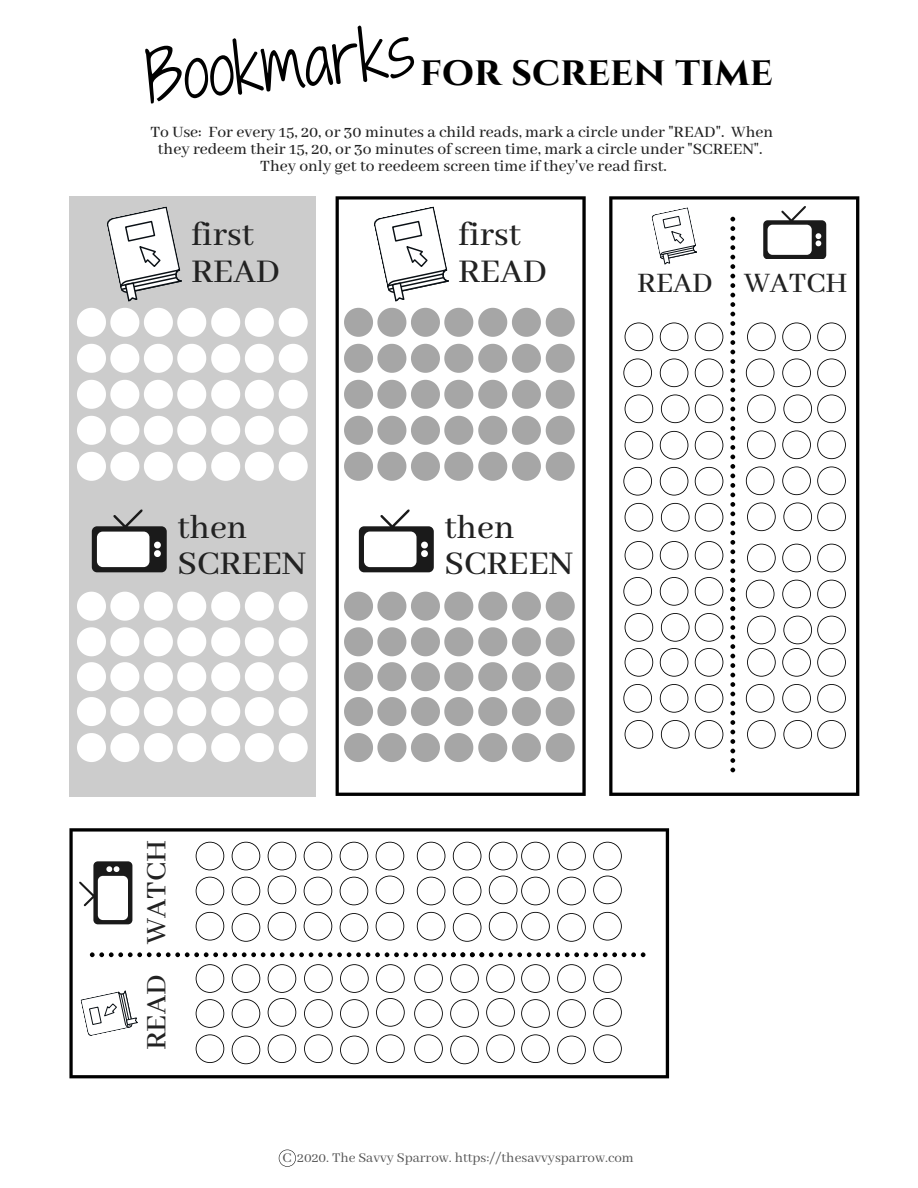
<style>
.page{position:relative;width:918px;height:1188px;background:#fff}
.page>*{position:absolute;margin:0;border:0;box-sizing:border-box;transform-origin:0 0}
.t1{font:67.05px "Shadows Into Light Two";color:#000}
.t2{font:700 40.95px "Cinzel";color:#000}
.t3{font:500 37.05px/36.6px "Abhaya Libre";color:#222}
.t4{font:500 31.5px "Abhaya Libre";color:#222}
.t5{font:500 17.55px/17.4px "Abhaya Libre";color:#222;text-align:center}
.t6{font:15px "Abhaya Libre";color:#545454}
</style>
<div class="page">
<div style="left:69px;top:196px;width:247px;height:601px;background:#ccc"></div>
<svg style="left:336px;top:196px;width:250px;height:600px"></svg>
<svg style="left:77px;top:344px;width:231px;height:29px"></svg>
<svg style="left:77px;top:380px;width:231px;height:29px"></svg>
<svg style="left:77px;top:416px;width:231px;height:29px"></svg>
<svg style="left:77px;top:452px;width:231px;height:29px"></svg>
<svg style="left:77px;top:592px;width:231px;height:29px"></svg>
<svg style="left:77px;top:627px;width:231px;height:29px"></svg>
<svg style="left:77px;top:662px;width:231px;height:29px"></svg>
<svg style="left:77px;top:697px;width:231px;height:29px"></svg>
<svg style="left:77px;top:733px;width:231px;height:29px"></svg>
<svg style="left:77px;top:206px;width:231px;height:131px"></svg>
<svg style="left:92px;top:509px;width:75px;height:63px"></svg>
<svg style="left:609px;top:196px;width:250px;height:600px"></svg>
<svg style="left:344px;top:344px;width:231px;height:29px"></svg>
<svg style="left:344px;top:380px;width:231px;height:29px"></svg>
<svg style="left:344px;top:416px;width:231px;height:29px"></svg>
<svg style="left:344px;top:452px;width:231px;height:29px"></svg>
<svg style="left:344px;top:592px;width:231px;height:29px"></svg>
<svg style="left:344px;top:627px;width:231px;height:29px"></svg>
<svg style="left:344px;top:662px;width:231px;height:29px"></svg>
<svg style="left:344px;top:697px;width:231px;height:29px"></svg>
<svg style="left:344px;top:733px;width:231px;height:29px"></svg>
<svg style="left:344px;top:206px;width:231px;height:131px"></svg>
<svg style="left:359px;top:509px;width:75px;height:63px"></svg>
<svg style="left:651px;top:207px;width:47px;height:59px"></svg>
<svg style="left:763px;top:206px;width:63px;height:53px"></svg>
<svg style="left:730px;top:217px;width:5px;height:194px"></svg>
<svg style="left:730px;top:417px;width:5px;height:355px"></svg>
<svg style="left:279px;top:1150px;width:17px;height:17px"></svg>
<svg style="left:660px;top:322px;width:28px;height:29px"></svg>
<svg style="left:695px;top:322px;width:28px;height:29px"></svg>
<svg style="left:625px;top:322px;width:28px;height:29px"></svg>
<svg style="left:660px;top:358px;width:28px;height:29px"></svg>
<svg style="left:695px;top:358px;width:28px;height:29px"></svg>
<svg style="left:623px;top:358px;width:29px;height:29px"></svg>
<svg style="left:661px;top:394px;width:62px;height:29px"></svg>
<svg style="left:625px;top:394px;width:28px;height:29px"></svg>
<svg style="left:660px;top:431px;width:28px;height:29px"></svg>
<svg style="left:695px;top:431px;width:28px;height:29px"></svg>
<svg style="left:625px;top:431px;width:28px;height:29px"></svg>
<svg style="left:660px;top:467px;width:28px;height:29px"></svg>
<svg style="left:695px;top:467px;width:28px;height:29px"></svg>
<svg style="left:623px;top:467px;width:29px;height:29px"></svg>
<svg style="left:661px;top:503px;width:62px;height:29px"></svg>
<svg style="left:625px;top:503px;width:28px;height:29px"></svg>
<svg style="left:660px;top:541px;width:28px;height:29px"></svg>
<svg style="left:695px;top:541px;width:28px;height:29px"></svg>
<svg style="left:625px;top:541px;width:28px;height:29px"></svg>
<svg style="left:660px;top:577px;width:28px;height:29px"></svg>
<svg style="left:695px;top:577px;width:28px;height:29px"></svg>
<svg style="left:623px;top:577px;width:29px;height:29px"></svg>
<svg style="left:661px;top:613px;width:62px;height:29px"></svg>
<svg style="left:625px;top:613px;width:28px;height:29px"></svg>
<svg style="left:660px;top:648px;width:28px;height:29px"></svg>
<svg style="left:695px;top:648px;width:28px;height:29px"></svg>
<svg style="left:625px;top:648px;width:28px;height:29px"></svg>
<svg style="left:660px;top:684px;width:28px;height:29px"></svg>
<svg style="left:695px;top:684px;width:28px;height:29px"></svg>
<svg style="left:623px;top:684px;width:29px;height:29px"></svg>
<svg style="left:661px;top:720px;width:62px;height:29px"></svg>
<svg style="left:625px;top:720px;width:28px;height:29px"></svg>
<svg style="left:782px;top:322px;width:29px;height:29px"></svg>
<svg style="left:817px;top:322px;width:29px;height:29px"></svg>
<svg style="left:747px;top:322px;width:29px;height:29px"></svg>
<svg style="left:782px;top:358px;width:29px;height:29px"></svg>
<svg style="left:817px;top:358px;width:29px;height:29px"></svg>
<svg style="left:746px;top:358px;width:29px;height:29px"></svg>
<svg style="left:783px;top:394px;width:63px;height:29px"></svg>
<svg style="left:747px;top:394px;width:29px;height:29px"></svg>
<svg style="left:782px;top:430px;width:29px;height:29px"></svg>
<svg style="left:817px;top:430px;width:29px;height:29px"></svg>
<svg style="left:747px;top:430px;width:29px;height:29px"></svg>
<svg style="left:782px;top:466px;width:29px;height:29px"></svg>
<svg style="left:817px;top:466px;width:29px;height:29px"></svg>
<svg style="left:746px;top:466px;width:29px;height:29px"></svg>
<svg style="left:783px;top:502px;width:63px;height:29px"></svg>
<svg style="left:747px;top:502px;width:29px;height:29px"></svg>
<svg style="left:782px;top:544px;width:29px;height:28px"></svg>
<svg style="left:817px;top:544px;width:29px;height:28px"></svg>
<svg style="left:747px;top:544px;width:29px;height:28px"></svg>
<svg style="left:782px;top:580px;width:29px;height:28px"></svg>
<svg style="left:817px;top:580px;width:29px;height:28px"></svg>
<svg style="left:746px;top:580px;width:29px;height:28px"></svg>
<svg style="left:782px;top:616px;width:64px;height:61px"></svg>
<svg style="left:747px;top:616px;width:29px;height:61px"></svg>
<svg style="left:782px;top:684px;width:29px;height:29px"></svg>
<svg style="left:817px;top:684px;width:29px;height:29px"></svg>
<svg style="left:746px;top:684px;width:29px;height:29px"></svg>
<svg style="left:783px;top:720px;width:63px;height:29px"></svg>
<svg style="left:747px;top:720px;width:29px;height:29px"></svg>
<svg style="left:69px;top:828px;width:600px;height:250px"></svg>
<svg style="left:80px;top:990px;width:59px;height:47px"></svg>
<svg style="left:79px;top:861px;width:53px;height:63px"></svg>
<svg style="left:90px;top:952px;width:556px;height:5px"></svg>
<svg style="left:196px;top:999px;width:28px;height:29px"></svg>
<svg style="left:196px;top:964px;width:28px;height:29px"></svg>
<svg style="left:196px;top:1034px;width:28px;height:29px"></svg>
<svg style="left:232px;top:999px;width:28px;height:29px"></svg>
<svg style="left:232px;top:964px;width:28px;height:29px"></svg>
<svg style="left:232px;top:1036px;width:28px;height:28px"></svg>
<svg style="left:268px;top:964px;width:28px;height:63px"></svg>
<svg style="left:268px;top:1034px;width:28px;height:29px"></svg>
<svg style="left:304px;top:999px;width:29px;height:29px"></svg>
<svg style="left:304px;top:964px;width:29px;height:29px"></svg>
<svg style="left:304px;top:1034px;width:29px;height:29px"></svg>
<svg style="left:340px;top:999px;width:29px;height:29px"></svg>
<svg style="left:340px;top:964px;width:29px;height:29px"></svg>
<svg style="left:340px;top:1036px;width:29px;height:28px"></svg>
<svg style="left:376px;top:964px;width:29px;height:63px"></svg>
<svg style="left:376px;top:1034px;width:29px;height:29px"></svg>
<svg style="left:414px;top:999px;width:29px;height:29px"></svg>
<svg style="left:414px;top:964px;width:29px;height:29px"></svg>
<svg style="left:414px;top:1034px;width:29px;height:29px"></svg>
<svg style="left:450px;top:999px;width:29px;height:29px"></svg>
<svg style="left:450px;top:964px;width:29px;height:29px"></svg>
<svg style="left:450px;top:1036px;width:29px;height:28px"></svg>
<svg style="left:486px;top:964px;width:29px;height:63px"></svg>
<svg style="left:486px;top:1034px;width:29px;height:29px"></svg>
<svg style="left:521px;top:999px;width:29px;height:29px"></svg>
<svg style="left:521px;top:964px;width:29px;height:29px"></svg>
<svg style="left:521px;top:1034px;width:29px;height:29px"></svg>
<svg style="left:557px;top:999px;width:29px;height:29px"></svg>
<svg style="left:557px;top:964px;width:29px;height:29px"></svg>
<svg style="left:557px;top:1036px;width:29px;height:28px"></svg>
<svg style="left:593px;top:964px;width:29px;height:63px"></svg>
<svg style="left:593px;top:1034px;width:29px;height:29px"></svg>
<svg style="left:196px;top:877px;width:28px;height:28px"></svg>
<svg style="left:196px;top:842px;width:28px;height:28px"></svg>
<svg style="left:196px;top:912px;width:28px;height:29px"></svg>
<svg style="left:232px;top:877px;width:28px;height:28px"></svg>
<svg style="left:232px;top:842px;width:28px;height:28px"></svg>
<svg style="left:232px;top:913px;width:28px;height:29px"></svg>
<svg style="left:268px;top:876px;width:28px;height:28px"></svg>
<svg style="left:268px;top:842px;width:28px;height:28px"></svg>
<svg style="left:268px;top:912px;width:28px;height:29px"></svg>
<svg style="left:304px;top:877px;width:28px;height:28px"></svg>
<svg style="left:304px;top:842px;width:28px;height:28px"></svg>
<svg style="left:304px;top:912px;width:28px;height:29px"></svg>
<svg style="left:340px;top:877px;width:28px;height:28px"></svg>
<svg style="left:340px;top:842px;width:28px;height:28px"></svg>
<svg style="left:340px;top:913px;width:28px;height:29px"></svg>
<svg style="left:376px;top:876px;width:28px;height:28px"></svg>
<svg style="left:376px;top:842px;width:28px;height:28px"></svg>
<svg style="left:376px;top:912px;width:28px;height:29px"></svg>
<svg style="left:417px;top:877px;width:28px;height:28px"></svg>
<svg style="left:417px;top:842px;width:28px;height:28px"></svg>
<svg style="left:417px;top:912px;width:28px;height:29px"></svg>
<svg style="left:453px;top:877px;width:28px;height:28px"></svg>
<svg style="left:453px;top:842px;width:28px;height:28px"></svg>
<svg style="left:453px;top:913px;width:28px;height:29px"></svg>
<svg style="left:489px;top:876px;width:61px;height:29px"></svg>
<svg style="left:489px;top:842px;width:61px;height:28px"></svg>
<svg style="left:489px;top:912px;width:61px;height:29px"></svg>
<svg style="left:557px;top:877px;width:29px;height:28px"></svg>
<svg style="left:557px;top:842px;width:29px;height:28px"></svg>
<svg style="left:557px;top:913px;width:29px;height:29px"></svg>
<svg style="left:593px;top:876px;width:29px;height:28px"></svg>
<svg style="left:593px;top:842px;width:29px;height:28px"></svg>
<svg style="left:593px;top:912px;width:29px;height:29px"></svg>
<h1 class="t1" style="left:141px;top:29px;width:271px;rotate:-6deg">Bookmarks</h1>
<h2 class="t2" style="left:420px;top:45px;width:354px">for screen time</h2>
<p class="t5" style="left:151px;top:124px;width:624px">To Use: For every 15, 20, or 30 minutes a child reads, mark a circle under "READ". When they redeem their 15, 20, or 3o minutes of screen time, mark a circle under "SCREEN".<br>They only get to reedeem screen time if they've read first.</p>
<h3 class="t3" style="left:191px;top:218px;width:91px">first<br>READ</h3>
<h3 class="t3" style="left:178px;top:510px;width:130px">then<br>SCREEN</h3>
<h3 class="t3" style="left:458px;top:218px;width:91px">first<br>READ</h3>
<h3 class="t4" style="left:637px;top:266px;width:212px">READ WATCH</h3>
<h3 class="t3" style="left:445px;top:510px;width:130px">then<br>SCREEN</h3>
<h3 class="t4" style="left:139px;top:1050px;width:212px;rotate:-90deg">READ WATCH</h3>
<p class="t6" style="left:282px;top:1149px;width:353px">C 2020. The Savvy Sparrow. https://thesavvysparrow.com</p>
</div>
